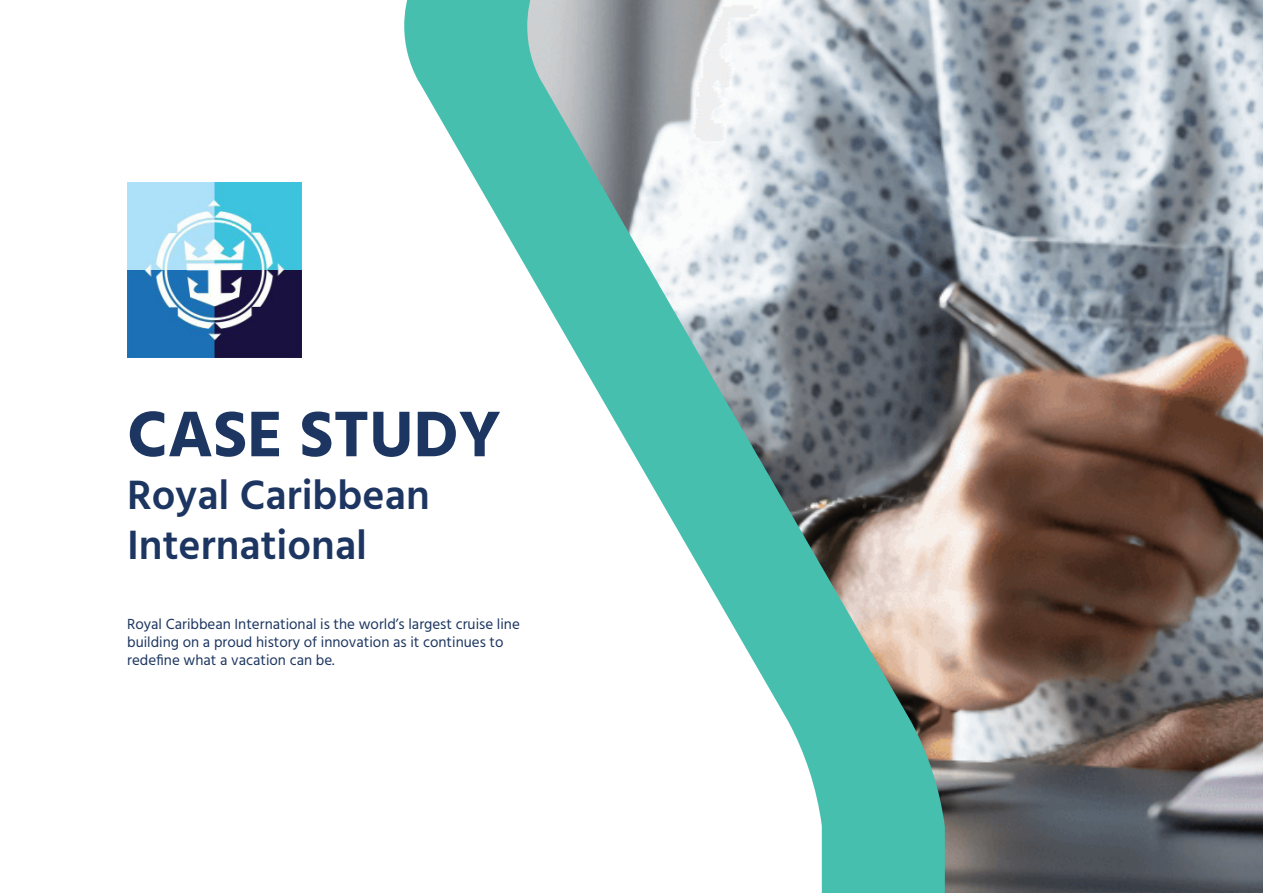
<style>
.page{position:relative;width:1263px;height:893px;background:#fff}
.page>*{position:absolute;margin:0;border:0;box-sizing:border-box;transform-origin:0 0}
.t1{font:700 66px "Hind";color:#1d3661}
.t2{font:600 42px/50.4px "Hind";color:#1d3661}
.t3{font:15px/18px "Hind";color:#1d3661}
</style>
<div class="page">
<img style="left:945px;top:0;width:318px;height:893px">
<svg style="left:404px;top:0;width:541px;height:893px"></svg>
<img style="left:127px;top:183px;width:174px;height:174px">
<h1 class="t1" style="left:127px;top:395px;width:375px">CASE STUDY</h1>
<h2 class="t2" style="left:127px;top:472px;width:304px">Royal Caribbean<br>International</h2>
<p class="t3" style="left:127px;top:616px;width:394px">Royal Caribbean International is the world’s largest cruise line building on a proud history of innovation as it continues to redefine what a vacation can be.</p>
</div>
